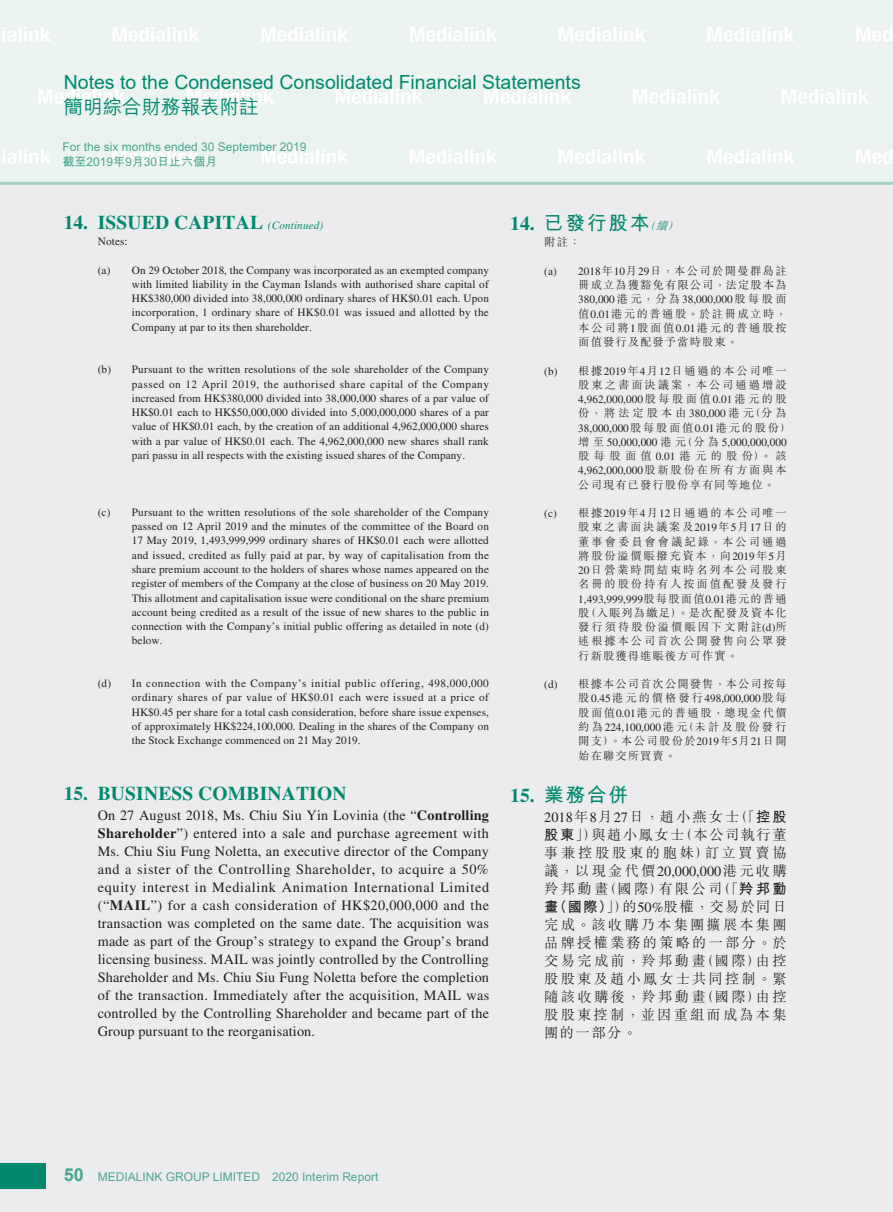
<style>
.page{position:relative;width:893px;height:1212px;background:#fff}
.page>*{position:absolute;margin:0;border:0;box-sizing:border-box;transform-origin:0 0}
.t1{font:19.5px "Arial";color:#00896e}
._03_Subhead_1{font:700 19.5px "Times LT Std";letter-spacing:.01em;color:#00896e}
._003_C_Subhead_1{font:700 19.5px "M Hei HK";letter-spacing:.1em;color:#00896e}
.t2{font:500 19.5px "M Hei HK";color:#00896e}
._01_Body{font:14.25px/18px "Times LT Std";letter-spacing:.01em;color:#231f20;text-align:justify}
._001_C_Body{font:300 14.25px/18px "M Sung HK";letter-spacing:.155em;color:#231f20;text-align:justify}
.t3{font:12px "Arial";color:#4ba790}
.t4{font:700 12px "M Hei HK";color:#4ba790}
._02_Notes{font:11.25px/14.2px "Times LT Std";letter-spacing:.01em;color:#231f20;text-align:justify}
._002_C_Notes{font:300 11.25px/14.2px "M Sung HK";letter-spacing:.135em;color:#231f20;text-align:justify}
._002_C_Notes-2{font:300 11.25px/14.2px "M Sung HK";letter-spacing:.18em;color:#231f20}
.s1{font-weight:400;font-style:italic;font-size:11.25px}
.s2{font-weight:700}
.s3{font-family:"Times LT Std"}
.s4{font-family:"M Sung HK";font-weight:300;font-style:italic;font-size:11.25px}
.s5{font-family:"Times LT Std";font-weight:400}
.s6{font-family:"M Hei HK";font-weight:700}
.s7{font-weight:700;font-size:18px}
</style>
<div class="page">
<div style="left:0;top:182px;width:893px;height:1030px;background:#ececee"></div>
<hr style="left:0;top:182px;width:893px;height:3px;background:#a3d0c2">
<div style="left:0;top:1163px;width:46px;height:25px;background:#00896e"></div>
<h1 class="t1" style="left:64px;top:69px;width:519px">Notes to the Condensed Consolidated Financial Statements</h1>
<h1 class="t2" style="left:64px;top:92px;width:196px">簡明綜合財務報表附註</h1>
<p class="t3" style="left:62px;top:139px;width:246px">For the six months ended 30 September 2019</p>
<p class="t4" style="left:62px;top:153px;width:156px">截至2019年9月30日止六個月</p>
<p class="_03_Subhead_1" style="left:64px;top:211px;width:261px">14. ISSUED CAPITAL <span class="s1">(Continued)</span></p>
<p class="_02_Notes" style="left:98px;top:234px;width:31px">Notes:</p>
<p class="_02_Notes" style="left:132px;top:263px;width:359px;text-indent:-34px">(a) On 29 October 2018, the Company was incorporated as an exempted company with limited liability in the Cayman Islands with authorised share capital of HK$380,000 divided into 38,000,000 ordinary shares of HK$0.01 each. Upon incorporation, 1 ordinary share of HK$0.01 was issued and allotted by the Company at par to its then shareholder.</p>
<p class="_02_Notes" style="left:132px;top:362px;width:359px;text-indent:-34px">(b) Pursuant to the written resolutions of the sole shareholder of the Company passed on 12 April 2019, the authorised share capital of the Company increased from HK$380,000 divided into 38,000,000 shares of a par value of HK$0.01 each to HK$50,000,000 divided into 5,000,000,000 shares of a par value of HK$0.01 each, by the creation of an additional 4,962,000,000 shares with a par value of HK$0.01 each. The 4,962,000,000 new shares shall rank pari passu in all respects with the existing issued shares of the Company.</p>
<p class="_02_Notes" style="left:132px;top:505px;width:359px;text-indent:-34px">(c) Pursuant to the written resolutions of the sole shareholder of the Company passed on 12 April 2019 and the minutes of the committee of the Board on 17 May 2019, 1,493,999,999 ordinary shares of HK$0.01 each were allotted and issued, credited as fully paid at par, by way of capitalisation from the share premium account to the holders of shares whose names appeared on the register of members of the Company at the close of business on 20 May 2019.<br>This allotment and capitalisation issue were conditional on the share premium account being credited as a result of the issue of new shares to the public in connection with the Company’s initial public offering as detailed in note (d) below.</p>
<p class="_02_Notes" style="left:132px;top:676px;width:359px;text-indent:-34px">(d) In connection with the Company’s initial public offering, 498,000,000 ordinary shares of par value of HK$0.01 each were issued at a price of HK$0.45 per share for a total cash consideration, before share issue expenses, of approximately HK$224,100,000. Dealing in the shares of the Company on the Stock Exchange commenced on 21 May 2019.</p>
<p class="_03_Subhead_1" style="left:64px;top:782px;width:284px">15. BUSINESS COMBINATION</p>
<p class="_01_Body" style="left:98px;top:806px;width:393px">On 27 August 2018, Ms. Chiu Siu Yin Lovinia (the “<span class="s2">Controlling Shareholder</span>”) entered into a sale and purchase agreement with Ms. Chiu Siu Fung Noletta, an executive director of the Company and a sister of the Controlling Shareholder, to acquire a 50% equity interest in Medialink Animation International Limited (“<span class="s2">MAIL</span>”) for a cash consideration of HK$20,000,000 and the transaction was completed on the same date. The acquisition was made as part of the Group’s strategy to expand the Group’s brand licensing business. MAIL was jointly controlled by the Controlling Shareholder and Ms. Chiu Siu Fung Noletta before the completion of the transaction. Immediately after the acquisition, MAIL was controlled by the Controlling Shareholder and became part of the Group pursuant to the reorganisation.</p>
<p class="_003_C_Subhead_1" style="left:510px;top:209px;width:174px"><span class="s3">14.</span> 已發行股本<span class="s4">（續）</span></p>
<p class="_002_C_Notes" style="left:544px;top:234px;width:37px">附註：</p>
<p class="_002_C_Notes" style="left:578px;top:263px;width:210px;text-indent:-34px"><span class="s5">(a) 2018</span>年<span class="s5">10</span>月<span class="s5">29</span>日，本公司於開曼群島註冊成立為獲豁免有限公司，法定股本為<span class="s5">380,000</span> 港元，分為 <span class="s5">38,000,000</span> 股每股面值<span class="s5">0.01</span>港元的普通股。於註冊成立時，本公司將<span class="s5">1</span>股面值<span class="s5">0.01</span>港元的普通股按面值發行及配發予當時股東。</p>
<p class="_002_C_Notes-2" style="left:578px;top:363px;width:214px;text-indent:-34px"><span class="s5">(b)</span> 根據<span class="s5">2019</span>年<span class="s5">4</span>月<span class="s5">12</span>日通過的本公司唯一股東之書面決議案，本公司通過增設<br><span class="s5">4,962,000,000</span> 股每股面值 <span class="s5">0.01</span> 港元的股份，將法定股本由<span class="s5">380,000</span>港元（分為<br><span class="s5">38,000,000</span>股每股面值<span class="s5">0.01</span>港元的股份）增至 <span class="s5">50,000,000</span> 港元（分為 <span class="s5">5,000,000,000</span>股每股面值<span class="s5">0.01</span>港元的股份）。該<br><span class="s5">4,962,000,000</span>股新股份在所有方面與本公司現有已發行股份享有同等地位。</p>
<p class="_002_C_Notes" style="left:578px;top:505px;width:210px;text-indent:-34px"><span class="s5">(c)</span> 根據<span class="s5">2019</span>年<span class="s5">4</span>月<span class="s5">12</span>日通過的本公司唯一股東之書面決議案及<span class="s5">2019</span>年<span class="s5">5</span>月<span class="s5">17</span>日的董事會委員會會議紀錄，本公司通過將股份溢價賬撥充資本，向<span class="s5">2019</span>年<span class="s5">5</span>月<span class="s5">20</span>日營業時間結束時名列本公司股東名冊的股份持有人按面值配發及發行<span class="s5">1,493,999,999</span>股每股面值<span class="s5">0.01</span>港元的普通股（入賬列為繳足）。是次配發及資本化發行須待股份溢價賬因下文附註<span class="s5">(d)</span>所述根據本公司首次公開發售向公眾發行新股獲得進賬後方可作實。</p>
<p class="_002_C_Notes" style="left:578px;top:676px;width:210px;text-indent:-34px"><span class="s5">(d)</span> 根據本公司首次公開發售，本公司按每股<span class="s5">0.45</span>港元的價格發行<span class="s5">498,000,000</span>股每股面值<span class="s5">0.01</span>港元的普通股，總現金代價約為<span class="s5">224,100,000</span>港元（未計及股份發行開支）。本公司股份於<span class="s5">2019</span>年<span class="s5">5</span>月<span class="s5">21</span>日開始在聯交所買賣。</p>
<p class="_003_C_Subhead_1" style="left:510px;top:780px;width:119px"><span class="s3">15.</span> 業務合併</p>
<p class="_001_C_Body" style="left:544px;top:806px;width:244px"><span class="s5">2018</span>年<span class="s5">8</span>月<span class="s5">27</span>日，趙小燕女士（「<span class="s6">控股股東</span>」）與趙小鳳女士（本公司執行董事兼控股股東的胞妹）訂立買賣協議，以現金代價<span class="s5">20,000,000</span>港元收購羚邦動畫（國際）有限公司（「<span class="s6">羚邦動畫（國際）</span>」）的<span class="s5">50%</span>股權，交易於同日完成。該收購乃本集團擴展本集團品牌授權業務的策略的一部分。於交易完成前，羚邦動畫（國際）由控股股東及趙小鳳女士共同控制。緊隨該收購後，羚邦動畫（國際）由控股股東控制，並因重組而成為本集團的一部分。</p>
<p class="t3" style="left:64px;top:1168px;width:316px"><span class="s7">50</span> MEDIALINK GROUP LIMITED 2020 Interim Report</p>
</div>
